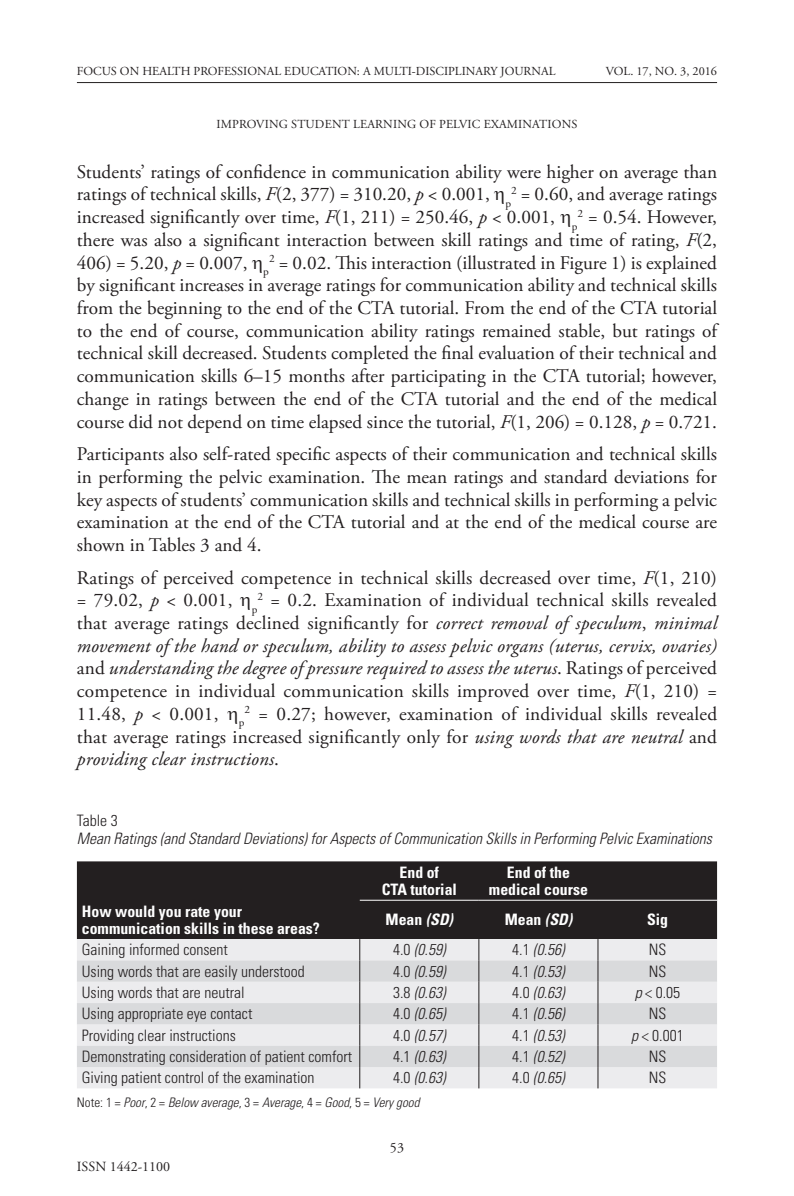
<style>
.page{position:relative;width:794px;height:1196px;background:#fff}
.page>*{position:absolute;margin:0;border:0;box-sizing:border-box;transform-origin:0 0}
.body_text{font:19.25px/22.8px "Adobe Garamond Pro";color:#231f20;text-align:justify}
.table_text{font:300 condensed 15.75px "Univers LT Std";color:#231f20}
.table_text-2{font:italic 300 condensed 15.75px "Univers LT Std";color:#231f20}
.table_text-3{font:700 condensed 15.75px/17.5px "Univers LT Std";color:#fff;text-align:center}
.t1{font:14px "Adobe Garamond Pro";color:#231f20}
.table_text-4{font:italic 300 condensed 13.12px "Univers LT Std";color:#231f20}
.t2{font:12.25px "Adobe Garamond Pro";color:#231f20}
.s1{font-style:italic}
.s2{font-style:normal}
</style>
<div class="page">
<hr style="left:77px;top:82px;width:640px;height:1px;background:#231f20">
<div style="left:77px;top:861px;width:640px;height:78px;background:#231f20"></div>
<div style="left:77px;top:939px;width:640px;height:149px;background:#ececee"></div>
<svg style="left:77px;top:960px;width:640px;height:107px;fill:#d9dadc"></svg>
<hr style="left:360px;top:900px;width:119px;height:1px;background:#fff">
<hr style="left:479px;top:900px;width:119px;height:1px;background:#fff">
<hr style="left:598px;top:900px;width:119px;height:1px;background:#fff">
<svg style="left:359px;top:939px;width:1px;height:149px"></svg>
<svg style="left:478px;top:939px;width:1px;height:149px"></svg>
<svg style="left:597px;top:939px;width:1px;height:149px"></svg>
<p class="t2" style="left:77px;top:64px;width:480px">FOCUS ON HEALTH PROFESSIONAL EDUCATION: A MULTI-DISCIPLINARY JOURNAL</p>
<p class="t2" style="left:606px;top:64px;width:113px">VOL. 17, NO. 3, 2016</p>
<p class="t2" style="left:216px;top:117px;width:362px">IMPROVING STUDENT LEARNING OF PELVIC EXAMINATIONS</p>
<p class="body_text" style="left:77px;top:161px;width:642px">Students’ ratings of confidence in communication ability were higher on average than ratings of technical skills, <span class="s1">F</span>(2, 377) = 310.20, <span class="s1">p</span> &lt; 0.001, <sub>p</sub><sup>2</sup> = 0.60, and average ratings increased significantly over time, <span class="s1">F</span>(1, 211) = 250.46, <span class="s1">p</span> &lt; 0.001, <sub>p</sub><sup>2</sup> = 0.54. However, there was also a significant interaction between skill ratings and time of rating, <span class="s1">F</span>(2, 406) = 5.20, <span class="s1">p</span> = 0.007, <sub>p</sub><sup>2</sup> = 0.02. This interaction (illustrated in Figure 1) is explained by significant increases in average ratings for communication ability and technical skills from the beginning to the end of the CTA tutorial. From the end of the CTA tutorial to the end of course, communication ability ratings remained stable, but ratings of technical skill decreased. Students completed the final evaluation of their technical and communication skills 6–15 months after participating in the CTA tutorial; however, change in ratings between the end of the CTA tutorial and the end of the medical course did not depend on time elapsed since the tutorial, <span class="s1">F</span>(1, 206) = 0.128, <span class="s1">p</span> = 0.721.</p>
<p class="body_text" style="left:77px;top:443px;width:641px">Participants also self-rated specific aspects of their communication and technical skills in performing the pelvic examination. The mean ratings and standard deviations for key aspects of students’ communication skills and technical skills in performing a pelvic examination at the end of the CTA tutorial and at the end of the medical course are shown in Tables 3 and 4.</p>
<p class="body_text" style="left:77px;top:567px;width:641px">Ratings of perceived competence in technical skills decreased over time, <span class="s1">F</span>(1, 210) = 79.02, <span class="s1">p</span> &lt; 0.001, <sub>p</sub><sup>2</sup> = 0.2. Examination of individual technical skills revealed that average ratings declined significantly for <span class="s1">correct removal of speculum</span>, <span class="s1">minimal movement of the hand or speculum, ability to assess pelvic organs (uterus, cervix, ovaries) </span>and <span class="s1">understanding the degree of pressure required to assess the uterus</span>. Ratings of perceived competence in individual communication skills improved over time, <span class="s1">F</span>(1, 210) = 11.48, <span class="s1">p</span> &lt; 0.001, <sub>p</sub><sup>2</sup> = 0.27; however, examination of individual skills revealed that average ratings increased significantly only for <span class="s1">using words that are neutral</span> and <span class="s1">providing clear instructions</span>.</p>
<p class="table_text" style="left:77px;top:811px;width:42px">Table 3</p>
<p class="table_text-2" style="left:77px;top:829px;width:636px">Mean Ratings (and Standard Deviations) for Aspects of Communication Skills in Performing Pelvic Examinations</p>
<p class="table_text-3" style="left:382px;top:863px;width:77px">End of<br>CTA tutorial</p>
<p class="table_text-3" style="left:489px;top:863px;width:100px">End of the medical course</p>
<p class="table_text-3" style="left:82px;top:902px;width:239px;text-align:left">How would you rate your communication skills in these areas?</p>
<p class="table_text-3" style="left:385px;top:911px;width:69px">Mean <span class="s1">(SD)</span></p>
<p class="table_text-3" style="left:505px;top:911px;width:69px">Mean <span class="s1">(SD)</span></p>
<p class="table_text-3" style="left:647px;top:911px;width:23px">Sig</p>
<p class="table_text" style="left:82px;top:940px;width:148px">Gaining informed consent</p>
<p class="table_text-2" style="left:393px;top:940px;width:54px"><span class="s2">4.0</span> (0.59)</p>
<p class="table_text-2" style="left:512px;top:940px;width:54px"><span class="s2">4.1</span> (0.56)</p>
<p class="table_text" style="left:649px;top:940px;width:19px">NS</p>
<p class="table_text" style="left:82px;top:961px;width:225px">Using words that are easily understood</p>
<p class="table_text-2" style="left:393px;top:961px;width:54px"><span class="s2">4.0</span> (0.59)</p>
<p class="table_text-2" style="left:512px;top:961px;width:54px"><span class="s2">4.1</span> (0.53)</p>
<p class="table_text" style="left:649px;top:961px;width:19px">NS</p>
<p class="table_text" style="left:82px;top:983px;width:164px">Using words that are neutral</p>
<p class="table_text-2" style="left:393px;top:983px;width:54px"><span class="s2">3.8</span> (0.63)</p>
<p class="table_text-2" style="left:512px;top:983px;width:54px"><span class="s2">4.0</span> (0.63)</p>
<p class="table_text" style="left:635px;top:983px;width:47px"><span class="s1">p</span> &lt; 0.05</p>
<p class="table_text" style="left:82px;top:1004px;width:172px">Using appropriate eye contact</p>
<p class="table_text-2" style="left:393px;top:1004px;width:54px"><span class="s2">4.0</span> (0.65)</p>
<p class="table_text-2" style="left:512px;top:1004px;width:54px"><span class="s2">4.1</span> (0.56)</p>
<p class="table_text" style="left:649px;top:1004px;width:19px">NS</p>
<p class="table_text" style="left:82px;top:1025px;width:155px">Providing clear instructions</p>
<p class="table_text-2" style="left:393px;top:1025px;width:54px"><span class="s2">4.0</span> (0.57)</p>
<p class="table_text-2" style="left:512px;top:1025px;width:54px"><span class="s2">4.1</span> (0.53)</p>
<p class="table_text" style="left:631px;top:1025px;width:54px"><span class="s1">p</span> &lt; 0.001</p>
<p class="table_text" style="left:82px;top:1047px;width:272px">Demonstrating consideration of patient comfort</p>
<p class="table_text-2" style="left:393px;top:1047px;width:54px"><span class="s2">4.1</span> (0.63)</p>
<p class="table_text-2" style="left:512px;top:1047px;width:54px"><span class="s2">4.1</span> (0.52)</p>
<p class="table_text" style="left:649px;top:1047px;width:19px">NS</p>
<p class="table_text" style="left:82px;top:1068px;width:234px">Giving patient control of the examination</p>
<p class="table_text-2" style="left:393px;top:1068px;width:54px"><span class="s2">4.0</span> (0.63)</p>
<p class="table_text-2" style="left:512px;top:1068px;width:54px"><span class="s2">4.0</span> (0.65)</p>
<p class="table_text" style="left:649px;top:1068px;width:19px">NS</p>
<p class="table_text-4" style="left:77px;top:1094px;width:344px"><span class="s2">Note: 1 =</span> Poor<span class="s2">, 2 =</span> Below average<span class="s2">, 3 =</span> Average<span class="s2">, 4 =</span> Good<span class="s2">, 5 =</span> Very good</p>
<p class="t1" style="left:77px;top:1158px;width:95px">ISSN 1442-1100</p>
<p class="t1" style="left:390px;top:1138px;width:15px">53</p>
</div>
